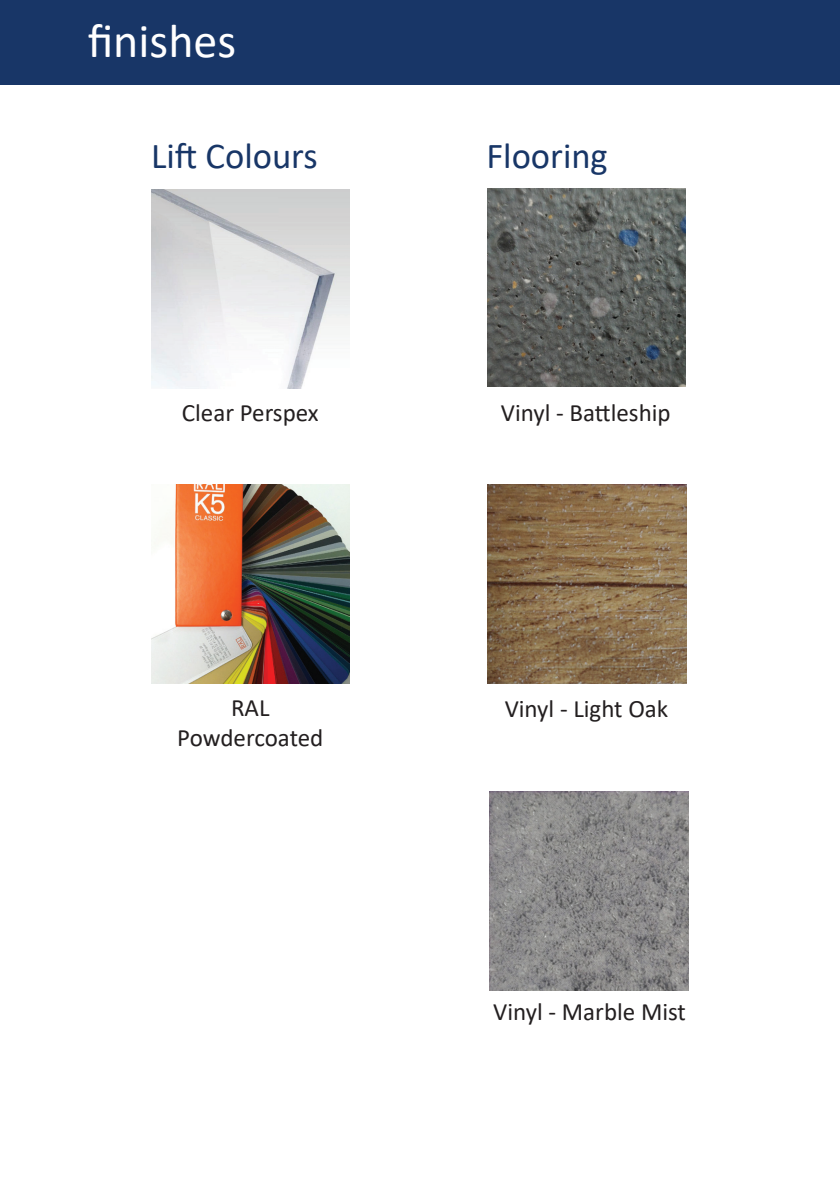
<style>
.page{position:relative;width:840px;height:1191px;background:#fff}
.page>*{position:absolute;margin:0;border:0;box-sizing:border-box;transform-origin:0 0}
.t1{font:48px "Calibri";color:#fff}
.t2{font:36.6px "Calibri";color:#183667}
.t3{font:25px/30px "Calibri";color:#231f20;text-align:center}
</style>
<div class="page">
<img style="left:151px;top:190px;width:198px;height:198px">
<img style="left:151px;top:484px;width:198px;height:199px">
<img style="left:487px;top:484px;width:199px;height:199px">
<img style="left:489px;top:791px;width:199px;height:199px">
<img style="left:487px;top:188px;width:198px;height:198px">
<div style="left:0;top:0;width:839px;height:85px;background:#183667"></div>
<h1 class="t1" style="left:88px;top:8px;width:150px">finishes</h1>
<h2 class="t2" style="left:151px;top:130px;width:168px">Lift Colours</h2>
<h2 class="t2" style="left:486px;top:130px;width:123px">Flooring</h2>
<p class="t3" style="left:182px;top:397px;width:138px">Clear Perspex</p>
<p class="t3" style="left:177px;top:692px;width:148px">RAL<br>Powdercoated</p>
<p class="t3" style="left:500px;top:396px;width:171px">Vinyl - Battleship</p>
<p class="t3" style="left:504px;top:693px;width:165px">Vinyl - Light Oak</p>
<p class="t3" style="left:493px;top:996px;width:194px">Vinyl - Marble Mist</p>
</div>
